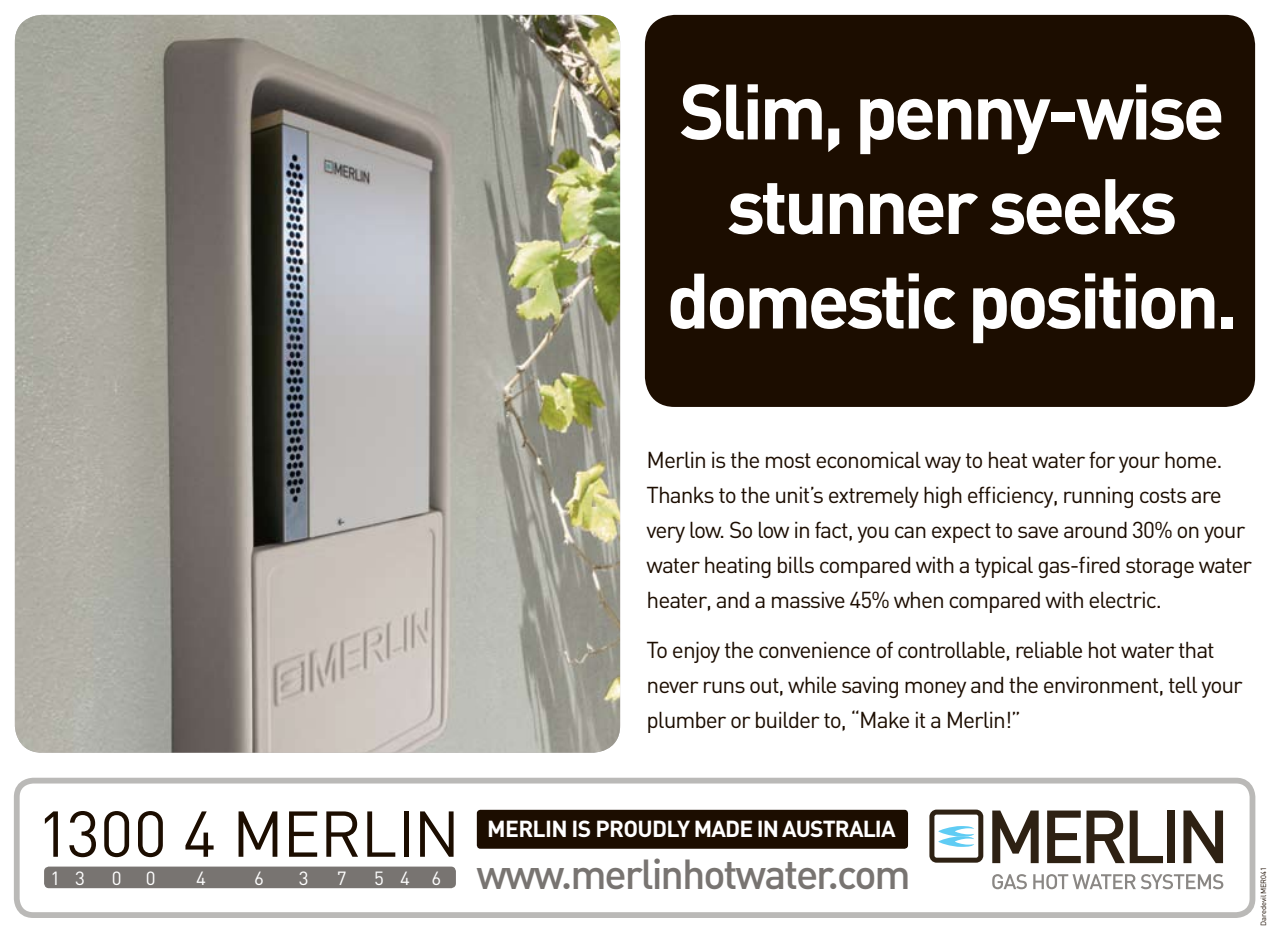
<style>
.page{position:relative;width:1270px;height:933px;background:#fff}
.page>*{position:absolute;margin:0;border:0;box-sizing:border-box;transform-origin:0 0}
.t1{font:700 77px/94.5px "DIN";letter-spacing:-.05em;color:#fff;text-align:center}
.t2{font:63.7px "DIN";letter-spacing:-.015em;color:#1c0d00}
.t3{font:41.3px "DIN Medium Alternate";letter-spacing:-.05em;color:#787471}
.t4{font:700 22.93px "DIN";letter-spacing:-.04em;color:#fff}
.t5{font:22.75px/35px "DIN";letter-spacing:-.045em;color:#1c0d00}
.t6{font:18.9px "DIN";color:#fff}
.t7{font:7.52px "DIN";color:#1c0d00}
.s1{font-family:"DIN";font-size:18.9px;color:#fff}
</style>
<div class="page">
<div style="left:645px;top:15px;width:610px;height:392px;background:#1c0d00;border-radius:30px"></div>
<div style="left:14px;top:777px;width:1241px;height:141px;border:6px solid #bab9b7;border-radius:16px"></div>
<svg style="left:992px;top:874px;width:35px;height:15px"></svg>
<svg style="left:1033px;top:874px;width:190px;height:15px"></svg>
<svg style="left:929px;top:809px;width:54px;height:53px"></svg>
<svg style="left:992px;top:810px;width:47px;height:53px"></svg>
<svg style="left:1047px;top:810px;width:116px;height:53px"></svg>
<div style="left:1167px;top:810px;width:8px;height:53px;background:#2e2113"></div>
<svg style="left:1183px;top:810px;width:40px;height:53px"></svg>
<div style="left:44px;top:866px;width:412px;height:22px;background:#787471;border-radius:5px"></div>
<div style="left:477px;top:809px;width:431px;height:39px;background:#1c0d00;border-radius:4px"></div>
<img style="left:15px;top:15px;width:605px;height:737px">
<h1 class="t1" style="left:667px;top:61px;width:572px">Slim, penny-wise stunner seeks domestic position.</h1>
<p class="t5" style="left:647px;top:442px;width:607px">Merlin is the most economical way to heat water for your home.<br>Thanks to the unit’s extremely high efficiency, running costs are very low. So low in fact, you can expect to save around 30% on your water heating bills compared with a typical gas-fired storage water heater, and a massive 45% when compared with electric.</p>
<p class="t5" style="left:647px;top:632px;width:598px">To enjoy the convenience of controllable, reliable hot water that never runs out, while saving money and the environment, tell your plumber or builder to, “Make it a Merlin!”</p>
<h2 class="t2" style="left:37px;top:794px;width:425px">1300 4 MERLIN</h2>
<p class="t6" style="left:51px;top:866px;width:36px">1 3</p>
<p class="t6" style="left:112px;top:866px;width:11px">0</p>
<p class="t6" style="left:146px;top:866px;width:11px">0</p>
<p class="t6" style="left:196px;top:866px;width:11px">4</p>
<p class="t6" style="left:254px;top:866px;width:11px">6</p>
<p class="t6" style="left:299px;top:866px;width:11px">3</p>
<p class="t6" style="left:337px;top:866px;width:11px">7</p>
<p class="t4" style="left:487px;top:813px;width:410px">MERLIN IS PROUDLY MADE IN AUSTRALIA</p>
<h3 class="t3" style="left:374px;top:847px;width:538px"><span class="s1">5 4 6</span> www.merlinhotwater.com</h3>
<p class="t7" style="left:1259px;top:925px;width:60px;rotate:-90deg">DaredevilMER041</p>
</div>
